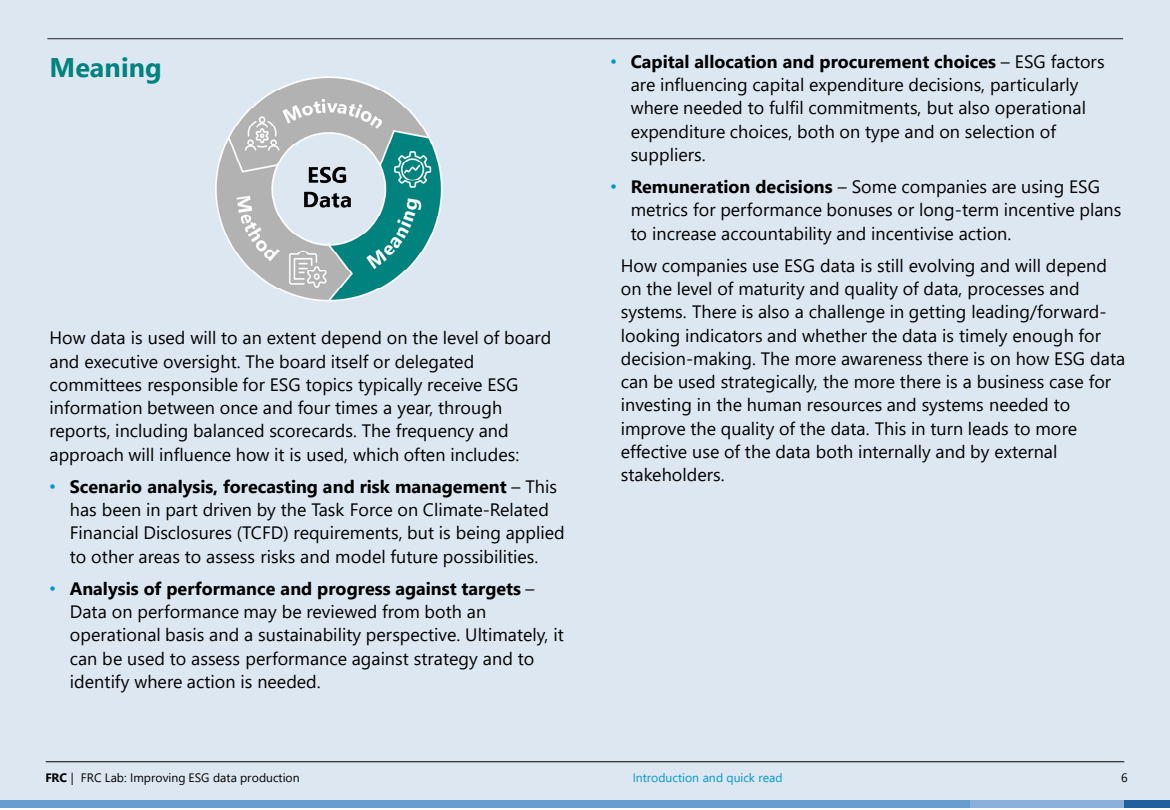
<style>
.page{position:relative;width:1170px;height:810px;background:#fff}
.page>*{position:absolute;margin:0;border:0;box-sizing:border-box;transform-origin:0 0}
.t1{font:700 26.85px "Segoe UI";letter-spacing:.005em;color:#00827e}
.t2{font:18px/23.2px "Segoe UI";color:#000}
.t3{font:12.15px "Segoe UI";color:#000}
.t4{font:12.15px "Segoe UI";color:#0097ce}
.t5{font:700 12.15px "Segoe UI";color:#000}
.s1{font-family:"Arial";color:#0097ce}
.s2{font-weight:700}
.s3{font-weight:400}
</style>
<div class="page">
<div style="left:0;top:0;width:1170px;height:807px;background:#dde7f1"></div>
<hr style="left:46px;top:761px;width:1078px;height:1px;background:#000">
<hr style="left:47px;top:38px;width:1076px;height:1px;background:#231f20">
<div style="left:0;top:800px;width:971px;height:7px;background:#669ed0"></div>
<div style="left:971px;top:800px;width:153px;height:7px;background:#8bb0dc"></div>
<div style="left:1124px;top:800px;width:46px;height:7px;background:#20609f"></div>
<img style="left:216px;top:76px;width:227px;height:226px">
<p class="t1" style="left:49px;top:48px;width:114px">Meaning</p>
<p class="t2" style="left:49px;top:325px;width:503px">How data is used will to an extent depend on the level of board and executive oversight. The board itself or delegated committees responsible for ESG topics typically receive ESG information between once and four times a year, through reports, including balanced scorecards. The frequency and approach will influence how it is used, which often includes:</p>
<p class="t2" style="left:70px;top:474px;width:496px;text-indent:-20px"><span class="s1">•</span> <span class="s2">Scenario analysis, forecasting and risk management</span> – This has been in part driven by the Task Force on Climate-Related Financial Disclosures (TCFD) requirements, but is being applied to other areas to assess risks and model future possibilities.</p>
<p class="t2" style="left:70px;top:576px;width:496px;text-indent:-20px"><span class="s1">•</span> <span class="s2">Analysis of performance and progress against targets</span> – Data on performance may be reviewed from both an operational basis and a sustainability perspective. Ultimately, it can be used to assess performance against strategy and to identify where action is needed.</p>
<p class="t2" style="left:631px;top:49px;width:475px;text-indent:-20px"><span class="s1">•</span> <span class="s2">Capital allocation and procurement choices</span> – ESG factors are influencing capital expenditure decisions, particularly where needed to fulfil commitments, but also operational expenditure choices, both on type and on selection of suppliers.</p>
<p class="t2" style="left:631px;top:174px;width:492px;text-indent:-20px"><span class="s1">•</span> <span class="s2">Remuneration decisions</span> – Some companies are using ESG metrics for performance bonuses or long-term incentive plans to increase accountability and incentivise action.</p>
<p class="t2" style="left:621px;top:253px;width:506px">How companies use ESG data is still evolving and will depend on the level of maturity and quality of data, processes and systems. There is also a challenge in getting leading/forward&shy;looking indicators and whether the data is timely enough for decision-making. The more awareness there is on how ESG data can be used strategically, the more there is a business case for investing in the human resources and systems needed to improve the quality of the data. This in turn leads to more effective use of the data both internally and by external stakeholders.</p>
<p class="t5" style="left:45px;top:769px;width:30px">FRC <span class="s3">|</span></p>
<p class="t4" style="left:633px;top:769px;width:152px">Introduction and quick read</p>
<p class="t3" style="left:1121px;top:769px;width:8px">6</p>
<p class="t3" style="left:81px;top:769px;width:220px">FRC Lab: Improving ESG data production</p>
</div>
